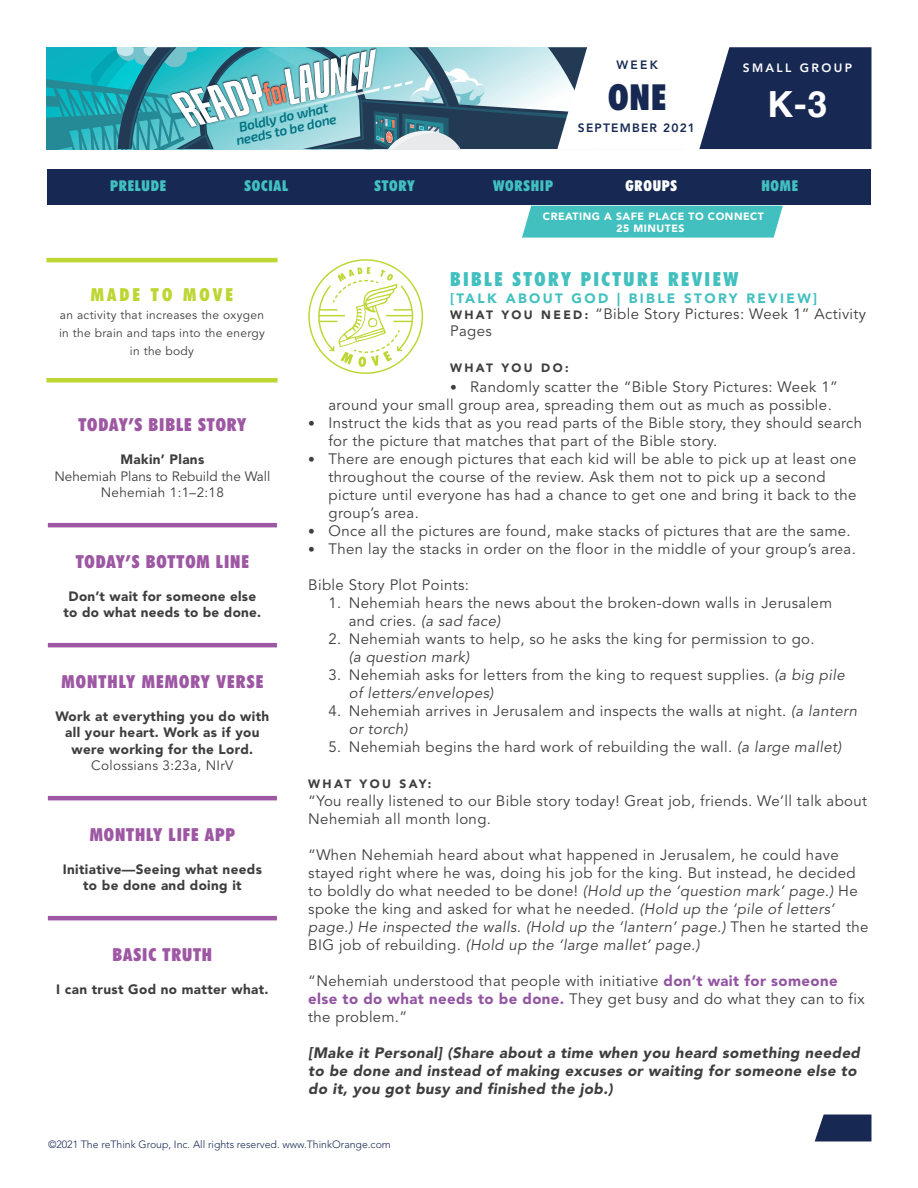
<style>
.page{position:relative;width:918px;height:1188px;background:#fff}
.page>*{position:absolute;margin:0;border:0;box-sizing:border-box;transform-origin:0 0}
.t1{font:900 condensed 36px "Futura BT";color:#172953}
.t2{font:700 36px "Helvetica";color:#fff}
.Paragraph_Style_1{font:900 condensed 19.5px "Futura BT";letter-spacing:.125em;color:#42c0bf}
.t3{font:900 condensed 18px "Futura BT";letter-spacing:.05em;color:#9d57a3}
.t4{font:900 condensed 18px "Futura BT";letter-spacing:.175em;color:#bed633}
.Paragraph_Style_1-2{font:15px/18px "Avenir LT Std";letter-spacing:.025em;color:#3e3e3f}
.Paragraph_Style_1-3{font:italic 900 15px/18px "Avenir LT Std";letter-spacing:.025em;color:#3e3e3f}
.t5{font:900 condensed 15px "Futura BT";letter-spacing:.05em;color:#42c0bf}
.t6{font:900 condensed 15px "Futura BT";letter-spacing:.05em;color:#fff}
.t7{font:900 13.5px/16.5px "Avenir LT Std";letter-spacing:.025em;color:#3e3e3f;text-align:center}
.t8{font:13.5px/16.5px "Avenir LT Std";color:#3e3e3f;text-align:center}
.Paragraph_Style_1-4{font:900 13.5px "Avenir LT Std";letter-spacing:.175em;color:#42c0bf}
.t9{font:italic 600 13.5px/12.6px "Exo 2";color:#007280;text-align:center}
.t10{font:13.5px "Avenir LT Std";letter-spacing:.025em;color:#3e3e3f}
.t11{font:12px/18px "Avenir LT Std";letter-spacing:.025em;color:#3e3e3f;text-align:center}
.Paragraph_Style_1-5{font:900 12px "Avenir LT Std";letter-spacing:.2em;color:#3e3e3f}
.t12{font:800 12px "Avenir LT Std";letter-spacing:.1em;color:#172953}
.t13{font:800 12px "Avenir LT Std";letter-spacing:.2em;color:#fff}
.t14{font:300 10.5px "Avenir LT Std";color:#172953}
.t15{font:900 10.5px/12px "Avenir LT Std";letter-spacing:.05em;color:#fff;text-align:center}
.s1{font-weight:900;font-size:12px}
.s2{font-family:"Avenir";font-size:13.5px}
.s3{font-style:italic}
.s4{font-weight:900;color:#9255a2}
</style>
<div class="page">
<svg style="left:486px;top:47px;width:62px;height:102px;background:#8da6b2"></svg>
<svg style="left:46px;top:47px;width:440px;height:102px;background:#63adb8"></svg>
<svg style="left:548px;top:47px;width:324px;height:102px"></svg>
<svg style="left:815px;top:1114px;width:57px;height:28px;background:#314166"></svg>
<hr style="left:48px;top:523px;width:229px;height:4px;background:#9d57a3">
<hr style="left:48px;top:643px;width:229px;height:4px;background:#9d57a3">
<hr style="left:48px;top:796px;width:229px;height:4px;background:#9d57a3">
<hr style="left:48px;top:916px;width:229px;height:4px;background:#9d57a3">
<svg style="left:308px;top:259px;width:115px;height:115px"></svg>
<div style="left:522px;top:206px;width:261px;height:32px;background:#42c0bf"></div>
<div style="left:47px;top:170px;width:824px;height:36px;background:#172953"></div>
<hr style="left:46px;top:378px;width:232px;height:4px;background:#bed633">
<hr style="left:46px;top:258px;width:232px;height:4px;background:#bed633">
<p class="t9" style="left:232px;top:123px;width:104px;rotate:-13deg">Boldly do what needs to be done</p>
<p class="t12" style="left:616px;top:58px;width:43px">WEEK</p>
<h1 class="t1" style="left:608px;top:75px;width:60px">ONE</h1>
<p class="t12" style="left:578px;top:121px;width:119px">SEPTEMBER 2021</p>
<p class="t13" style="left:743px;top:61px;width:111px">SMALL GROUP</p>
<h1 class="t2" style="left:768px;top:75px;width:61px">K-3</h1>
<p class="t5" style="left:110px;top:177px;width:57px">PRELUDE</p>
<p class="t5" style="left:245px;top:177px;width:45px">SOCIAL</p>
<p class="t5" style="left:375px;top:177px;width:42px">STORY</p>
<p class="t5" style="left:493px;top:177px;width:62px">WORSHIP</p>
<p class="t6" style="left:626px;top:177px;width:53px">GROUPS</p>
<p class="t5" style="left:761px;top:177px;width:38px">HOME</p>
<p class="t4" style="left:91px;top:284px;width:144px">MADE TO MOVE</p>
<p class="t11" style="left:59px;top:306px;width:207px">an activity that increases the oxygen in the brain and taps into the energy in the body</p>
<p class="t3" style="left:78px;top:414px;width:169px">TODAY’S BIBLE STORY</p>
<p class="t7" style="left:121px;top:451px;width:85px">Makin’ Plans</p>
<p class="t8" style="left:54px;top:468px;width:217px">Nehemiah Plans to Rebuild the Wall<br>Nehemiah 1:1–2:18</p>
<p class="t3" style="left:76px;top:551px;width:175px">TODAY’S BOTTOM LINE</p>
<p class="t7" style="left:64px;top:588px;width:199px">Don’t wait for someone else to do what needs to be done.</p>
<p class="t3" style="left:61px;top:671px;width:203px">MONTHLY MEMORY VERSE</p>
<p class="t7" style="left:56px;top:708px;width:215px">Work at everything you do with all your heart. Work as if you were working for the Lord.</p>
<p class="t10" style="left:91px;top:758px;width:144px">Colossians 3:23a, NIrV</p>
<p class="t3" style="left:90px;top:824px;width:147px">MONTHLY LIFE APP</p>
<p class="t7" style="left:63px;top:861px;width:201px">Initiative—Seeing what needs to be done and doing it</p>
<p class="t3" style="left:113px;top:944px;width:101px">BASIC TRUTH</p>
<p class="t7" style="left:56px;top:981px;width:214px">I can trust God no matter what.</p>
<p class="t15" style="left:543px;top:210px;width:223px">CREATING A SAFE PLACE TO CONNECT<br>25 MINUTES</p>
<p class="Paragraph_Style_1" style="left:450px;top:267px;width:290px">BIBLE STORY PICTURE REVIEW</p>
<p class="Paragraph_Style_1-4" style="left:450px;top:290px;width:369px">[TALK ABOUT GOD | BIBLE STORY REVIEW]</p>
<p class="Paragraph_Style_1-2" style="left:450px;top:306px;width:418px;line-height:17.1px"><span class="s1">W H AT Y O U N E E D :</span> “Bible Story Pictures: Week 1” Activity<br>Pages</p>
<p class="Paragraph_Style_1-5" style="left:450px;top:361px;width:120px">WHAT YOU DO:</p>
<p class="Paragraph_Style_1-2" style="left:328px;top:378px;width:511px;text-indent:122px"><span class="s2">•</span> Randomly scatter the “Bible Story Pictures: Week 1” around your small group area, spreading them out as much as possible.</p>
<p class="Paragraph_Style_1-2" style="left:328px;top:414px;width:535px;text-indent:-20px"><span class="s2">•</span> Instruct the kids that as you read parts of the Bible story, they should search for the picture that matches that part of the Bible story.</p>
<p class="Paragraph_Style_1-2" style="left:328px;top:450px;width:530px;text-indent:-20px"><span class="s2">•</span> There are enough pictures that each kid will be able to pick up at least one throughout the course of the review. Ask them not to pick up a second picture until everyone has had a chance to get one and bring it back to the group’s area.</p>
<p class="Paragraph_Style_1-2" style="left:308px;top:522px;width:544px"><span class="s2">•</span> Once all the pictures are found, make stacks of pictures that are the same.</p>
<p class="Paragraph_Style_1-2" style="left:308px;top:540px;width:549px"><span class="s2">•</span> Then lay the stacks in order on the floor in the middle of your group’s area.</p>
<p class="Paragraph_Style_1-2" style="left:308px;top:576px;width:162px">Bible Story Plot Points:</p>
<p class="Paragraph_Style_1-2" style="left:349px;top:594px;width:485px;text-indent:-20px">1. Nehemiah hears the news about the broken-down walls in Jerusalem and cries. <span class="s3">(a sad face)</span></p>
<p class="Paragraph_Style_1-2" style="left:349px;top:630px;width:467px;text-indent:-20px">2. Nehemiah wants to help, so he asks the king for permission to go. <span class="s3">(a question mark)</span></p>
<p class="Paragraph_Style_1-2" style="left:349px;top:666px;width:498px;text-indent:-20px">3. Nehemiah asks for letters from the king to request supplies. <span class="s3">(a big pile of letters/envelopes)</span></p>
<p class="Paragraph_Style_1-2" style="left:349px;top:702px;width:510px;text-indent:-20px">4. Nehemiah arrives in Jerusalem and inspects the walls at night. <span class="s3">(a lantern or torch)</span></p>
<p class="Paragraph_Style_1-2" style="left:328px;top:738px;width:515px">5. Nehemiah begins the hard work of rebuilding the wall. <span class="s3">(a large mallet)</span></p>
<p class="Paragraph_Style_1-5" style="left:308px;top:777px;width:125px">WHAT YOU SAY:</p>
<p class="Paragraph_Style_1-2" style="left:308px;top:792px;width:561px">“You really listened to our Bible story today! Great job, friends. We’ll talk about<br>Nehemiah all month long.</p>
<p class="Paragraph_Style_1-2" style="left:308px;top:846px;width:562px">“When Nehemiah heard about what happened in Jerusalem, he could have stayed right where he was, doing his job for the king. But instead, he decided to boldly do what needed to be done! <span class="s3">(Hold up the ‘question mark’ page.)</span> He spoke the king and asked for what he needed. <span class="s3">(Hold up the ‘pile of letters’ page.) He inspected the walls. (Hold up the ‘lantern’ page.)</span> Then he started the BIG job of rebuilding. <span class="s3">(Hold up the ‘large mallet’ page.)</span></p>
<p class="Paragraph_Style_1-2" style="left:308px;top:972px;width:558px">“Nehemiah understood that people with initiative <span class="s4">don’t wait for someone else to do what needs to be done.</span> They get busy and do what they can to fix the problem.”</p>
<p class="Paragraph_Style_1-3" style="left:308px;top:1044px;width:553px">[Make it Personal] (Share about a time when you heard something needed to be done and instead of making excuses or waiting for someone else to do it, you got busy and finished the job.)</p>
<p class="t14" style="left:48px;top:1138px;width:344px">©2021 The reThink Group, Inc. All rights reserved. www.ThinkOrange.com</p>
</div>
